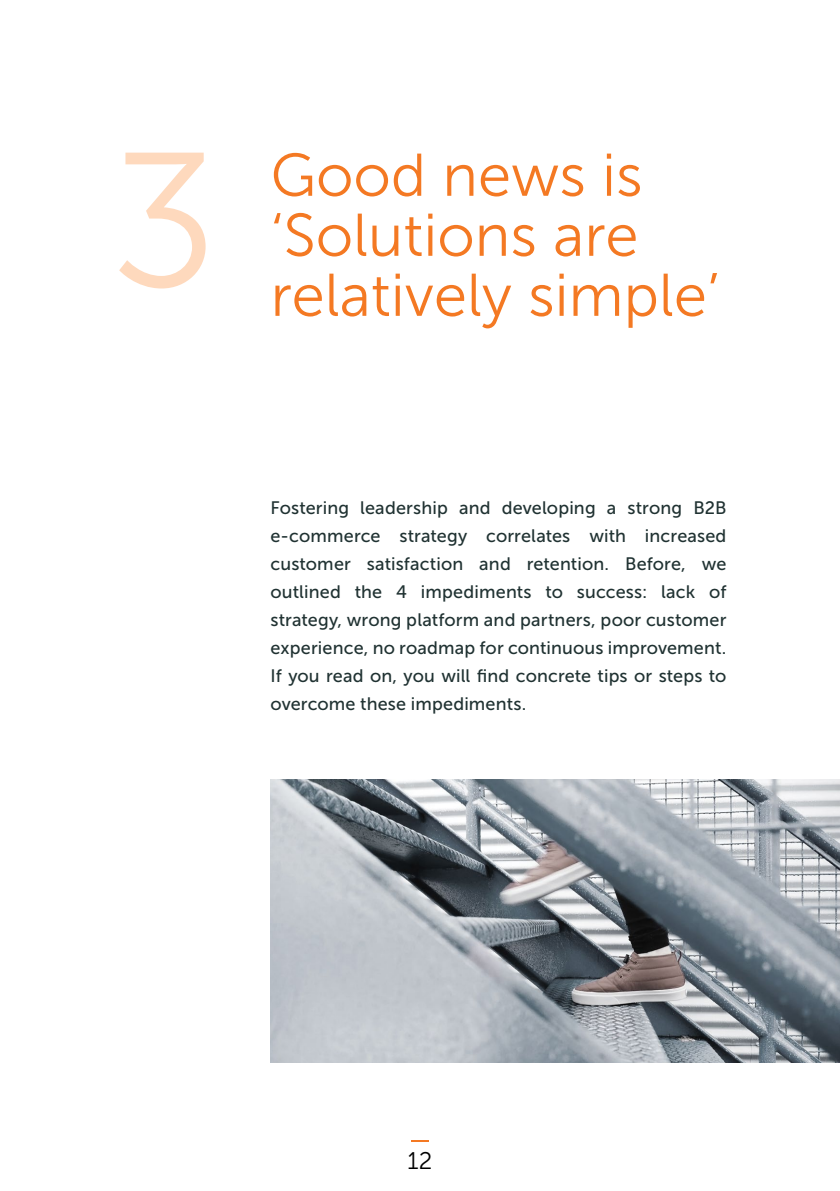
<style>
.page{position:relative;width:840px;height:1191px;background:#fff}
.page>*{position:absolute;margin:0;border:0;box-sizing:border-box;transform-origin:0 0}
.t1{font:190px "Museo Sans 300";color:#fed9bd}
.t2{font:60px/60px "Museo Sans 300";color:#f47923}
.t3{font:24px "Museo Sans 300";color:#000}
.t4{font:18px/28px "Museo Sans 500";letter-spacing:.005em;color:#203232;text-align:justify}
</style>
<div class="page">
<svg style="left:411px;top:1140px;width:17px;height:1px"></svg>
<img style="left:270px;top:779px;width:569px;height:283px">
<h1 class="t1" style="left:111px;top:118px;width:108px">3</h1>
<h2 class="t2" style="left:270px;top:146px;width:450px">Good news is ‘Solutions are relatively simple’</h2>
<p class="t4" style="left:270px;top:494px;width:457px">Fostering leadership and developing a strong B2B e-commerce strategy correlates with increased customer satisfaction and retention. Before, we outlined the 4 impediments to success: lack of strategy, wrong platform and partners, poor customer experience, no roadmap for continuous improvement.<br>If you read on, you will find concrete tips or steps to overcome these impediments.</p>
<h3 class="t3" style="left:407px;top:1148px;width:26px">12</h3>
</div>
